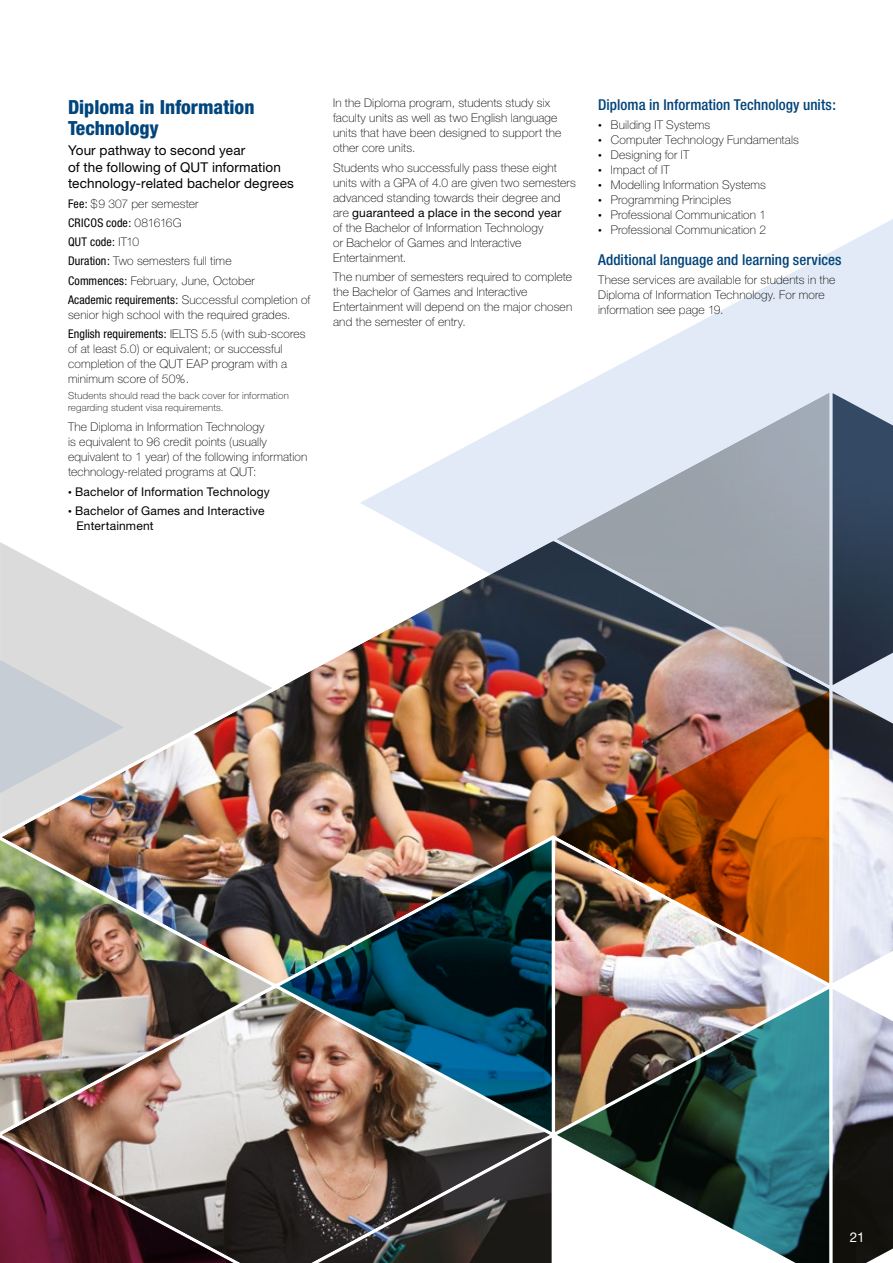
<style>
.page{position:relative;width:893px;height:1263px;background:#fff}
.page>*{position:absolute;margin:0;border:0;box-sizing:border-box;transform-origin:0 0}
.t1{font:800 condensed 19.5px/21px "Helvetica Neue";color:#00457c}
.t2{font:500 condensed 15px "Helvetica Neue";letter-spacing:.005em;color:#004379}
.t3{font:13.5px/16.5px "Helvetica Neue";letter-spacing:.01em;color:#000}
.t4{font:13.5px "Helvetica Neue";color:#fff}
.t5{font:100 12px/15px "Helvetica Neue";letter-spacing:.015em;color:#000}
.t6{font:12px/15px "Helvetica Neue";letter-spacing:.01em;color:#000}
.t7{font:100 9.75px/12px "Helvetica Neue";letter-spacing:.03em;color:#000}
.s1{font-weight:400;font-stretch:condensed}
.s2{font-size:7.5px}
.s3{font-weight:400}
</style>
<div class="page">
<svg style="left:567px;top:219px;width:326px;height:174px"></svg>
<img style="left:124px;top:393px;width:769px;height:870px">
<img style="left:124px;top:541px;width:705px;height:443px">
<img style="left:124px;top:988px;width:426px;height:275px">
<img style="left:557px;top:989px;width:272px;height:274px">
<img style="left:557px;top:691px;width:272px;height:292px">
<svg style="left:557px;top:393px;width:272px;height:292px;background:#9fa4ad"></svg>
<svg style="left:124px;top:1138px;width:148px;height:125px;background:#625a59"></svg>
<img style="left:279px;top:840px;width:273px;height:292px">
<img style="left:0;top:542px;width:124px;height:721px">
<h1 class="t1" style="left:68px;top:96px;width:188px">Diploma in Information<br>Technology</h1>
<p class="t3" style="left:68px;top:142px;width:227px">Your pathway to second year<br>of the following of QUT information technology-related bachelor degrees</p>
<p class="t5" style="left:68px;top:194px;width:244px;line-height:19.2px"><span class="s1">Fee:</span> $9 307 per semester<br><span class="s1">CRICOS code:</span> 081616G<br><span class="s1">QUT code:</span> IT10<br><span class="s1">Duration:</span> Two semesters full time<br><span class="s1">Commences:</span> February, June, October<br><span class="s1">Academic requirements:</span> Successful completion of</p>
<p class="t5" style="left:68px;top:305px;width:239px;line-height:19.2px">senior high school with the required grades.<br><span class="s1">English requirements:</span> IELTS 5.5 (with sub-scores</p>
<p class="t5" style="left:68px;top:341px;width:221px">of at least 5.0) or equivalent; or successful completion of the QUT EAP program with a minimum score of 50%.</p>
<p class="t7" style="left:68px;top:390px;width:222px">Students should read the back cover for information regarding student visa requirements.</p>
<p class="t5" style="left:68px;top:420px;width:241px">The Diploma in Information Technology<br>is equivalent to 96 credit points (usually equivalent to 1 year) of the following information technology-related programs at QUT:</p>
<p class="t6" style="left:68px;top:484px;width:203px"><span class="s2">•</span> Bachelor of Information Technology</p>
<p class="t6" style="left:77px;top:503px;width:189px;text-indent:-9px"><span class="s2">•</span> Bachelor of Games and Interactive<br>Entertainment</p>
<p class="t5" style="left:333px;top:95px;width:230px">In the Diploma program, students study six faculty units as well as two English language units that have been designed to support the other core units.</p>
<p class="t5" style="left:333px;top:160px;width:244px">Students who successfully pass these eight units with a GPA of 4.0 are given two semesters advanced standing towards their degree and are <span class="s3">guaranteed a place in the second year<br></span>of the Bachelor of Information Technology<br>or Bachelor of Games and Interactive Entertainment.</p>
<p class="t5" style="left:333px;top:269px;width:241px">The number of semesters required to complete the Bachelor of Games and Interactive Entertainment will depend on the major chosen and the semester of entry.</p>
<p class="t2" style="left:598px;top:95px;width:240px">Diploma in Information Technology units:</p>
<p class="t5" style="left:598px;top:117px;width:114px"><span class="s2">•</span> Building IT Systems</p>
<p class="t5" style="left:598px;top:132px;width:202px"><span class="s2">•</span> Computer Technology Fundamentals</p>
<p class="t5" style="left:598px;top:147px;width:93px"><span class="s2">•</span> Designing for IT</p>
<p class="t5" style="left:598px;top:162px;width:73px"><span class="s2">•</span> Impact of IT</p>
<p class="t5" style="left:598px;top:177px;width:169px"><span class="s2">•</span> Modelling Information Systems</p>
<p class="t5" style="left:598px;top:192px;width:134px"><span class="s2">•</span> Programming Principles</p>
<p class="t5" style="left:598px;top:207px;width:169px"><span class="s2">•</span> Professional Communication 1</p>
<p class="t5" style="left:598px;top:222px;width:169px"><span class="s2">•</span> Professional Communication 2</p>
<p class="t2" style="left:598px;top:250px;width:245px">Additional language and learning services</p>
<p class="t5" style="left:598px;top:272px;width:239px">These services are available for students in the<br>Diploma of Information Technology. For more information see page 19.</p>
<p class="t4" style="left:850px;top:1229px;width:16px">21</p>
</div>
